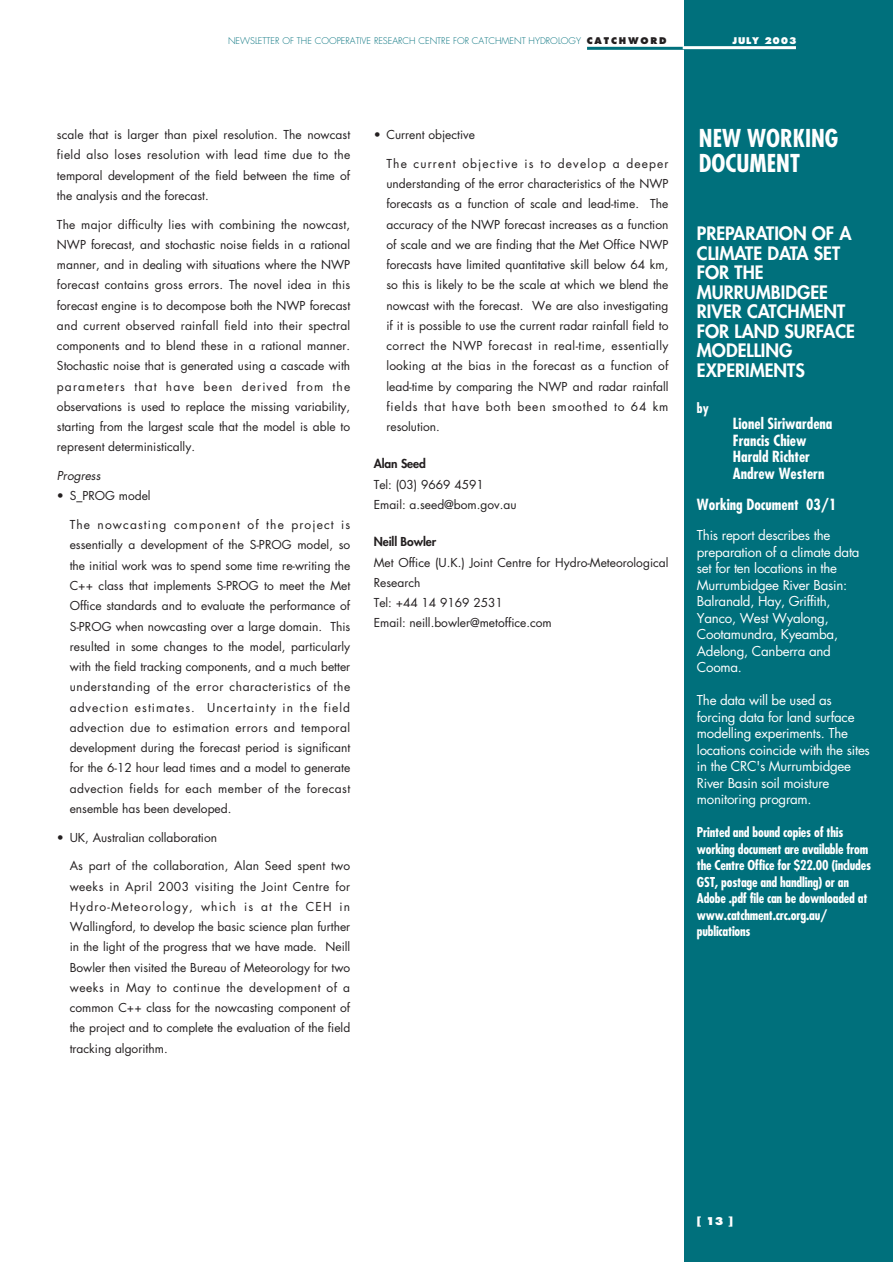
<style>
.page{position:relative;width:893px;height:1262px;background:#fff}
.page>*{position:absolute;margin:0;border:0;box-sizing:border-box;transform-origin:0 0}
.t1{font:700 condensed 24px/25.5px "Futura";color:#fff}
.t2{font:800 18px/19.5px "Futura";color:#fff}
.t3{font:700 condensed 15px/16.5px "Futura";color:#fff}
.t4{font:700 condensed 13.5px "Futura";color:#fff}
.t5{font:13.35px/16.5px "Futura";letter-spacing:-.02em;color:#fff}
.t6{font:700 condensed 13.35px/16.5px "Futura";letter-spacing:-.015em;color:#fff}
.t7{font:12px/20.2px "Futura";color:#231f20;text-align:justify}
.t8{font:800 12px "Futura";letter-spacing:-.005em;color:#231f20}
.t9{font:italic 12px "Futura";color:#231f20}
.t10{font:800 10.5px "Futura";color:#fff}
.t11{font:300 9px "Futura";color:#00707c}
.t12{font:800 9px "Futura";letter-spacing:.085em;color:#fff}
.s1{font-weight:800;color:#231f20}
</style>
<div class="page">
<div style="left:684px;top:0;width:208px;height:1262px;background:#00707c"></div>
<hr style="left:587px;top:47px;width:98px;height:3px;background:#00707c">
<hr style="left:682px;top:46px;width:114px;height:3px;background:#fff">
<p class="t11" style="left:228px;top:36px;width:440px">NEWSLETTER OF THE COOPERATIVE RESEARCH CENTRE FOR CATCHMENT HYDROLOGY <span class="s1">C A T C H W O R D</span></p>
<p class="t12" style="left:732px;top:36px;width:65px">JULY 2003</p>
<p class="t7" style="left:57px;top:125px;width:295px">scale that is larger than pixel resolution. The nowcast field also loses resolution with lead time due to the temporal development of the field between the time of the analysis and the forecast.</p>
<p class="t7" style="left:57px;top:215px;width:295px">The major difficulty lies with combining the nowcast, NWP forecast, and stochastic noise fields in a rational manner, and in dealing with situations where the NWP forecast contains gross errors. The novel idea in this forecast engine is to decompose both the NWP forecast and current observed rainfall field into their spectral components and to blend these in a rational manner.<br>Stochastic noise that is generated using a cascade with parameters that have been derived from the observations is used to replace the missing variability, starting from the largest scale that the model is able to represent deterministically.</p>
<p class="t9" style="left:57px;top:470px;width:45px">Progress</p>
<p class="t7" style="left:57px;top:487px;width:95px">• S_PROG model</p>
<p class="t7" style="left:70px;top:516px;width:282px">The nowcasting component of the project is essentially a development of the S-PROG model, so the initial work was to spend some time re-writing the C++ class that implements S-PROG to meet the Met Office standards and to evaluate the performance of S-PROG when nowcasting over a large domain. This resulted in some changes to the model, particularly with the field tracking components, and a much better understanding of the error characteristics of the advection estimates. Uncertainty in the field advection due to estimation errors and temporal development during the forecast period is significant for the 6-12 hour lead times and a model to generate advection fields for each member of the forecast ensemble has been developed.</p>
<p class="t7" style="left:57px;top:828px;width:162px">• UK, Australian collaboration</p>
<p class="t7" style="left:70px;top:857px;width:282px">As part of the collaboration, Alan Seed spent two weeks in April 2003 visiting the Joint Centre for Hydro-Meteorology, which is at the CEH in Wallingford, to develop the basic science plan further in the light of the progress that we have made. Neill Bowler then visited the Bureau of Meteorology for two weeks in May to continue the development of a common C++ class for the nowcasting component of the project and to complete the evaluation of the field tracking algorithm.</p>
<p class="t7" style="left:374px;top:125px;width:103px">• Current objective</p>
<p class="t7" style="left:386px;top:154px;width:283px">The current objective is to develop a deeper understanding of the error characteristics of the NWP forecasts as a function of scale and lead-time. The accuracy of the NWP forecast increases as a function of scale and we are finding that the Met Office NWP forecasts have limited quantitative skill below 64 km, so this is likely to be the scale at which we blend the nowcast with the forecast. We are also investigating if it is possible to use the current radar rainfall field to correct the NWP forecast in real-time, essentially looking at the bias in the forecast as a function of lead-time by comparing the NWP and radar rainfall fields that have both been smoothed to 64 km resolution.</p>
<p class="t8" style="left:374px;top:458px;width:54px">Alan Seed</p>
<p class="t7" style="left:374px;top:475px;width:144px">Tel: (03) 9669 4591<br>Email: a.seed@bom.gov.au</p>
<p class="t8" style="left:374px;top:536px;width:64px">Neill Bowler</p>
<p class="t7" style="left:374px;top:553px;width:296px;text-align:left">Met Office (U.K.) Joint Centre for Hydro-Meteorological<br>Research<br>Tel: +44 14 9169 2531<br>Email: neill.bowler@metoffice.com</p>
<h1 class="t1" style="left:699px;top:127px;width:141px">NEW WORKING<br>DOCUMENT</h1>
<h2 class="t2" style="left:697px;top:225px;width:159px">PREPARATION OF A<br>CLIMATE DATA SET<br>FOR THE<br>MURRUMBIDGEE<br>RIVER CATCHMENT<br>FOR LAND SURFACE<br>MODELLING<br>EXPERIMENTS</h2>
<p class="t4" style="left:697px;top:402px;width:13px">by</p>
<p class="t3" style="left:733px;top:416px;width:101px">Lionel Siriwardena<br>Francis Chiew<br>Harald Richter<br>Andrew Western</p>
<p class="t3" style="left:697px;top:497px;width:141px">Working Document 03/1</p>
<p class="t5" style="left:697px;top:528px;width:164px">This report describes the preparation of a climate data set for ten locations in the<br>Murrumbidgee River Basin:<br>Balranald, Hay, Griffith,<br>Yanco, West Wyalong,<br>Cootamundra, Kyeamba,<br>Adelong, Canberra and<br>Cooma.</p>
<p class="t5" style="left:697px;top:693px;width:174px">The data will be used as forcing data for land surface modelling experiments. The locations coincide with the sites in the CRC's Murrumbidgee<br>River Basin soil moisture monitoring program.</p>
<p class="t6" style="left:697px;top:825px;width:176px">Printed and bound copies of this working document are available from the Centre Office for $22.00 (includes<br>GST, postage and handling) or an<br>Adobe .pdf file can be downloaded at www.catchment.crc.org.au/ publications</p>
<p class="t10" style="left:697px;top:1216px;width:38px">[ 13 ]</p>
</div>
